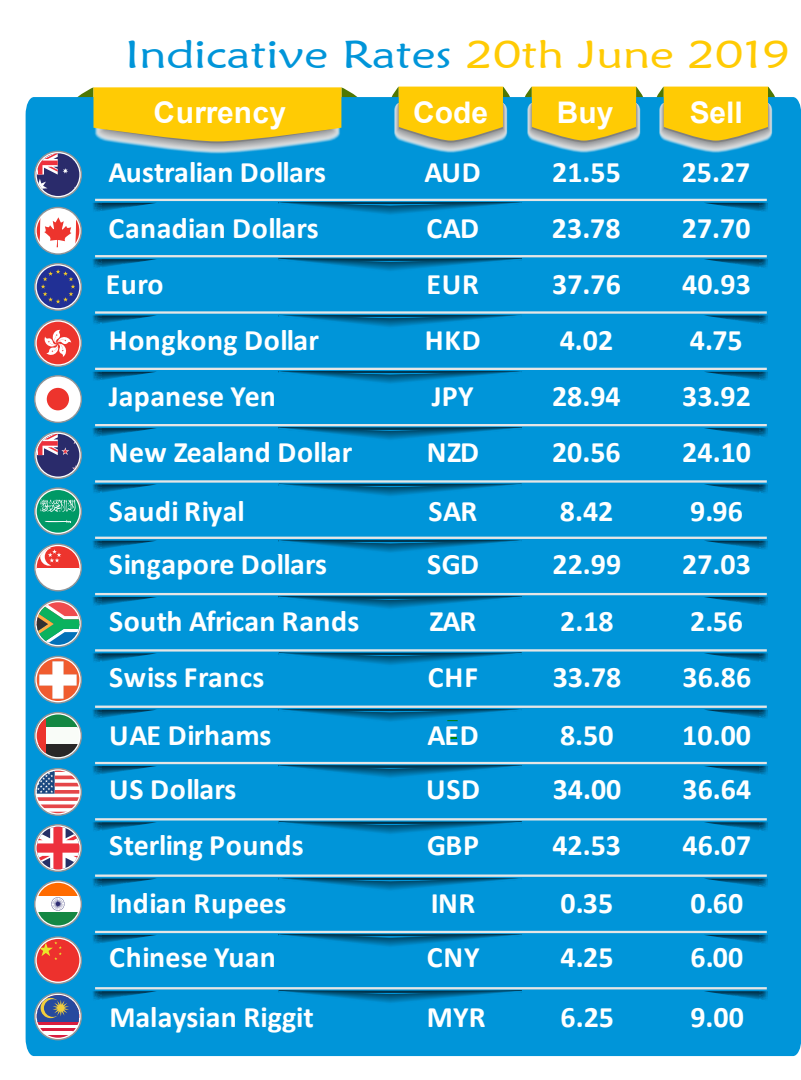
<style>
.page{position:relative;width:801px;height:1080px;background:#fff}
.page>*{position:absolute;margin:0;border:0;box-sizing:border-box;transform-origin:0 0}
.t1{font:39.1px "Maiandra GD";color:#0095d9;scale:1.23 1}
.t2{font:700 29.8px "Calibri";letter-spacing:.005em;color:#fff}
.t3{font:700 29.8px "Arial";color:#fff}
.t4{font:700 29.8px "Calibri";letter-spacing:-.015em;color:#fff}
.s1{color:#ffcb04}
</style>
<div class="page">
<div style="left:26px;top:97px;width:775px;height:959px;background:#0095d9"></div>
<svg style="left:448px;top:737px;width:9px;height:2px"></svg>
<hr style="left:95px;top:593px;width:671px;height:2px;background:#e6e6e6">
<svg style="left:279px;top:597px;width:242px;height:13px;background:#007db7"></svg>
<svg style="left:703px;top:597px;width:65px;height:10px"></svg>
<svg style="left:93px;top:597px;width:64px;height:10px"></svg>
<hr style="left:95px;top:649px;width:671px;height:3px;background:#e6e6e6">
<svg style="left:279px;top:653px;width:242px;height:14px;background:#007db7"></svg>
<svg style="left:703px;top:653px;width:65px;height:10px"></svg>
<svg style="left:93px;top:653px;width:64px;height:10px"></svg>
<hr style="left:95px;top:706px;width:671px;height:2px;background:#e6e6e6">
<svg style="left:279px;top:709px;width:242px;height:14px;background:#007cb4"></svg>
<svg style="left:703px;top:710px;width:65px;height:10px"></svg>
<svg style="left:93px;top:710px;width:64px;height:10px"></svg>
<hr style="left:95px;top:762px;width:671px;height:2px;background:#e6e6e6">
<svg style="left:279px;top:765px;width:242px;height:14px;background:#0079b1"></svg>
<svg style="left:703px;top:766px;width:65px;height:10px"></svg>
<svg style="left:93px;top:766px;width:64px;height:10px"></svg>
<hr style="left:95px;top:818px;width:671px;height:3px;background:#e6e6e6">
<svg style="left:279px;top:822px;width:242px;height:14px;background:#007eb8"></svg>
<svg style="left:703px;top:822px;width:65px;height:10px"></svg>
<svg style="left:93px;top:822px;width:64px;height:10px"></svg>
<hr style="left:95px;top:875px;width:671px;height:2px;background:#e6e6e6">
<svg style="left:279px;top:878px;width:242px;height:14px;background:#007cb5"></svg>
<svg style="left:703px;top:879px;width:65px;height:10px"></svg>
<svg style="left:93px;top:879px;width:64px;height:10px"></svg>
<hr style="left:95px;top:931px;width:671px;height:2px;background:#e6e6e6">
<svg style="left:279px;top:934px;width:242px;height:14px;background:#007bb3"></svg>
<svg style="left:703px;top:935px;width:65px;height:10px"></svg>
<svg style="left:93px;top:935px;width:64px;height:10px"></svg>
<hr style="left:95px;top:987px;width:671px;height:2px;background:#e6e6e6">
<svg style="left:279px;top:991px;width:242px;height:14px;background:#007eb8"></svg>
<svg style="left:703px;top:991px;width:65px;height:10px"></svg>
<svg style="left:93px;top:991px;width:64px;height:10px"></svg>
<svg style="left:34px;top:600px;width:48px;height:48px;background:#5f9f9c"></svg>
<svg style="left:34px;top:936px;width:48px;height:48px;background:#b2646b"></svg>
<svg style="left:34px;top:992px;width:48px;height:48px;background:#6f83a7"></svg>
<svg style="left:34px;top:768px;width:48px;height:48px"></svg>
<svg style="left:34px;top:712px;width:48px;height:48px"></svg>
<svg style="left:46px;top:715px;width:33px;height:13px"></svg>
<div style="left:37px;top:728px;width:42px;height:16px;background:#f9fcf8"></div>
<svg style="left:46px;top:744px;width:33px;height:13px"></svg>
<svg style="left:37px;top:715px;width:9px;height:42px"></svg>
<svg style="left:34px;top:824px;width:48px;height:48px"></svg>
<svg style="left:34px;top:880px;width:48px;height:48px"></svg>
<svg style="left:34px;top:656px;width:48px;height:48px"></svg>
<svg style="left:34px;top:87px;width:746px;height:504px;background:#2399c4"></svg>
<h1 class="t1" style="left:125px;top:31px;width:542px">Indicative Rates <span class="s1">20th June 2019</span></h1>
<p class="t3" style="left:153px;top:91px;width:134px">Currency</p>
<p class="t3" style="left:413px;top:91px;width:76px">Code</p>
<p class="t3" style="left:557px;top:91px;width:58px">Buy</p>
<p class="t3" style="left:689px;top:91px;width:55px">Sell</p>
<p class="t4" style="left:109px;top:151px;width:219px">Australian Dollars</p>
<p class="t2" style="left:424px;top:151px;width:58px">AUD</p>
<p class="t2" style="left:552px;top:151px;width:70px">21.55</p>
<p class="t2" style="left:681px;top:151px;width:70px">25.27</p>
<p class="t2" style="left:109px;top:207px;width:211px">Canadian Dollars</p>
<p class="t2" style="left:426px;top:207px;width:54px">CAD</p>
<p class="t2" style="left:552px;top:207px;width:70px">23.78</p>
<p class="t2" style="left:682px;top:207px;width:70px">27.70</p>
<p class="t2" style="left:106px;top:263px;width:59px">Euro</p>
<p class="t2" style="left:426px;top:263px;width:54px">EUR</p>
<p class="t2" style="left:552px;top:263px;width:70px">37.76</p>
<p class="t2" style="left:682px;top:263px;width:70px">40.93</p>
<p class="t2" style="left:109px;top:319px;width:212px">Hongkong Dollar</p>
<p class="t2" style="left:425px;top:319px;width:57px">HKD</p>
<p class="t2" style="left:559px;top:319px;width:55px">4.02</p>
<p class="t2" style="left:690px;top:319px;width:54px">4.75</p>
<p class="t2" style="left:109px;top:375px;width:169px">Japanese Yen</p>
<p class="t2" style="left:431px;top:375px;width:44px">JPY</p>
<p class="t2" style="left:552px;top:375px;width:70px">28.94</p>
<p class="t2" style="left:682px;top:375px;width:70px">33.92</p>
<p class="t2" style="left:109px;top:431px;width:245px">New Zealand Dollar</p>
<p class="t2" style="left:426px;top:431px;width:54px">NZD</p>
<p class="t2" style="left:552px;top:431px;width:70px">20.56</p>
<p class="t2" style="left:682px;top:431px;width:70px">24.10</p>
<p class="t2" style="left:109px;top:490px;width:138px">Saudi Riyal</p>
<p class="t2" style="left:428px;top:490px;width:50px">SAR</p>
<p class="t2" style="left:560px;top:490px;width:55px">8.42</p>
<p class="t2" style="left:690px;top:490px;width:54px">9.96</p>
<p class="t2" style="left:109px;top:544px;width:220px">Singapore Dollars</p>
<p class="t2" style="left:427px;top:544px;width:53px">SGD</p>
<p class="t2" style="left:552px;top:544px;width:70px">22.99</p>
<p class="t2" style="left:682px;top:544px;width:70px">27.03</p>
<p class="t2" style="left:109px;top:600px;width:252px">South African Rands</p>
<p class="t2" style="left:429px;top:600px;width:48px">ZAR</p>
<p class="t2" style="left:560px;top:600px;width:55px">2.18</p>
<p class="t2" style="left:690px;top:600px;width:54px">2.56</p>
<p class="t2" style="left:109px;top:656px;width:157px">Swiss Francs</p>
<p class="t2" style="left:428px;top:656px;width:52px">CHF</p>
<p class="t2" style="left:552px;top:656px;width:70px">33.78</p>
<p class="t2" style="left:682px;top:656px;width:70px">36.86</p>
<p class="t2" style="left:109px;top:714px;width:164px">UAE Dirhams</p>
<p class="t2" style="left:427px;top:714px;width:53px">AED</p>
<p class="t2" style="left:560px;top:714px;width:55px">8.50</p>
<p class="t2" style="left:682px;top:714px;width:70px">10.00</p>
<p class="t2" style="left:109px;top:768px;width:129px">US Dollars</p>
<p class="t2" style="left:426px;top:768px;width:55px">USD</p>
<p class="t2" style="left:552px;top:768px;width:70px">34.00</p>
<p class="t2" style="left:682px;top:768px;width:70px">36.64</p>
<p class="t2" style="left:109px;top:824px;width:196px">Sterling Pounds</p>
<p class="t2" style="left:427px;top:824px;width:53px">GBP</p>
<p class="t2" style="left:552px;top:824px;width:70px">42.53</p>
<p class="t2" style="left:682px;top:824px;width:70px">46.07</p>
<p class="t2" style="left:109px;top:882px;width:179px">Indian Rupees</p>
<p class="t2" style="left:431px;top:882px;width:46px">INR</p>
<p class="t2" style="left:560px;top:882px;width:54px">0.35</p>
<p class="t2" style="left:690px;top:882px;width:54px">0.60</p>
<p class="t2" style="left:109px;top:936px;width:168px">Chinese Yuan</p>
<p class="t2" style="left:427px;top:936px;width:54px">CNY</p>
<p class="t2" style="left:560px;top:936px;width:55px">4.25</p>
<p class="t2" style="left:690px;top:936px;width:55px">6.00</p>
<p class="t2" style="left:109px;top:996px;width:206px">Malaysian Riggit</p>
<p class="t2" style="left:427px;top:996px;width:60px">MYR</p>
<p class="t2" style="left:560px;top:996px;width:55px">6.25</p>
<p class="t2" style="left:690px;top:996px;width:55px">9.00</p>
</div>
